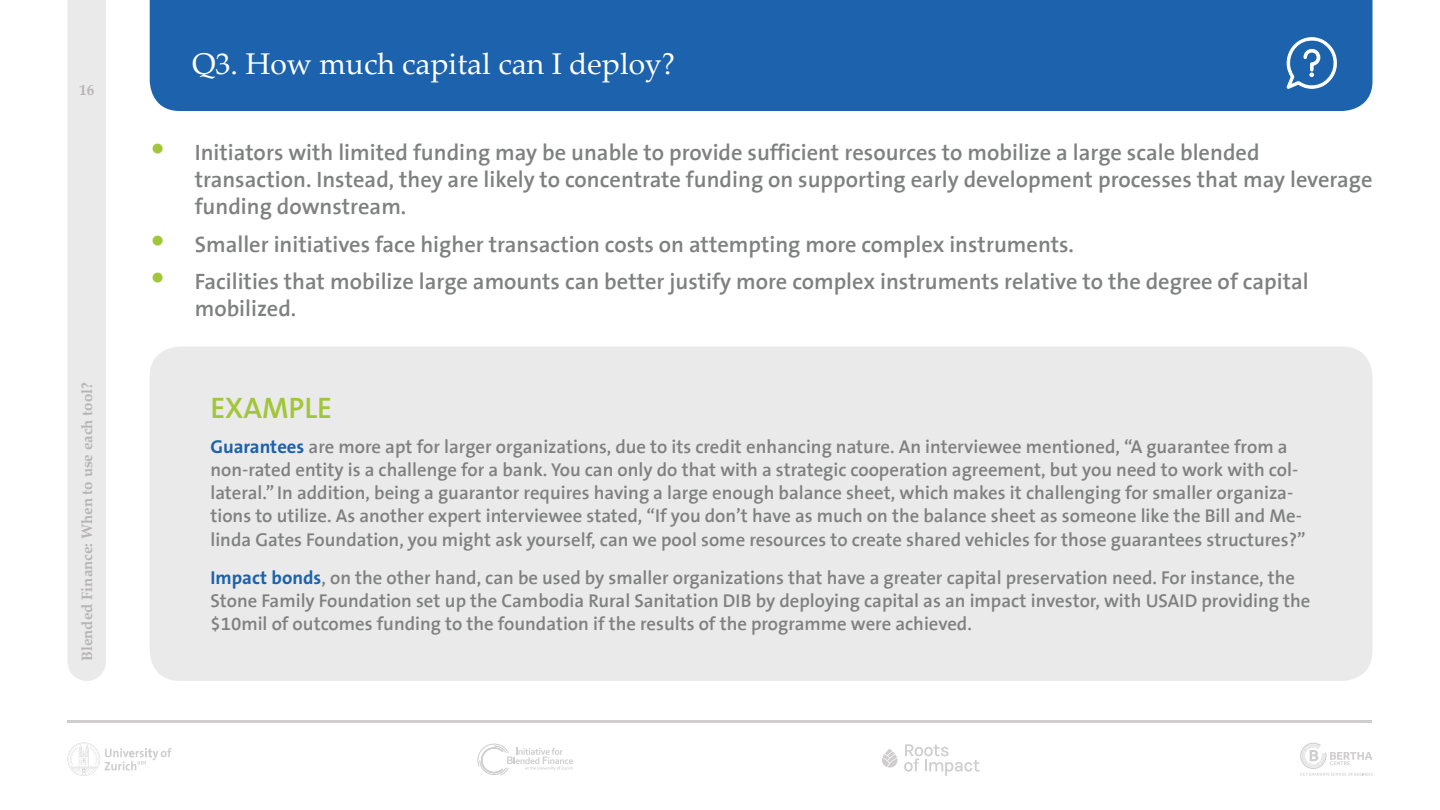
<style>
.page{position:relative;width:1440px;height:810px;background:#fff}
.page>*{position:absolute;margin:0;border:0;box-sizing:border-box;transform-origin:0 0}
.t1{font:30px "Palatino Linotype";color:#fff}
.t2{font:600 30px "The Sans B6";color:#a2c63a}
.t3{font:600 22.5px/27px "The Sans B6";color:#7f8080}
.t4{font:600 18.75px/23.2px "The Sans B6";color:#7f8080}
.t5{font:700 15px "Palatino Linotype";color:#b6b4b4}
.s1{font-size:37.5px;color:#a2c63a}
.s2{font-family:"The Sans B7";font-weight:700;color:#1c62ac}
</style>
<div class="page">
<svg style="left:68px;top:743px;width:104px;height:33px"></svg>
<svg style="left:477px;top:743px;width:96px;height:33px"></svg>
<svg style="left:904px;top:744px;width:76px;height:32px"></svg>
<svg style="left:882px;top:749px;width:16px;height:19px"></svg>
<svg style="left:1300px;top:743px;width:72px;height:33px"></svg>
<hr style="left:68px;top:721px;width:1304px;height:2px;background:#cfcdcd">
<div style="left:68px;top:0;width:38px;height:681px;background:#ebeaea"></div>
<div style="left:150px;top:0;width:1223px;height:111px;background:#1c62ac"></div>
<div style="left:150px;top:346px;width:1223px;height:335px;background:#ebeaea;border-radius:30px"></div>
<svg style="left:1287px;top:37px;width:51px;height:52px"></svg>
<p class="t5" style="left:79px;top:79px;width:16px">16</p>
<p class="t5" style="left:76px;top:661px;width:280px;rotate:-90deg">Blended Finance: When to use each tool?</p>
<h1 class="t1" style="left:192px;top:42px;width:485px">Q3. How much capital can I deploy?</h1>
<p class="t3" style="left:195px;top:140px;width:1179px;text-indent:-45px"><span class="s1">•</span> Initiators with limited funding may be unable to provide sufficient resources to mobilize a large scale blended transaction. Instead, they are likely to concentrate funding on supporting early development processes that may leverage funding downstream.</p>
<p class="t3" style="left:150px;top:232px;width:926px"><span class="s1">•</span> Smaller initiatives face higher transaction costs on attempting more complex instruments.</p>
<p class="t3" style="left:195px;top:269px;width:1116px;text-indent:-45px"><span class="s1">•</span> Facilities that mobilize large amounts can better justify more complex instruments relative to the degree of capital mobilized.</p>
<h1 class="t2" style="left:210px;top:393px;width:123px">EXAMPLE</h1>
<p class="t4" style="left:210px;top:435px;width:1097px"><span class="s2">Guarantees</span> are more apt for larger organizations, due to its credit enhancing nature. An interviewee mentioned, “A guarantee from a non-rated entity is a challenge for a bank. You can only do that with a strategic cooperation agreement, but you need to work with col&shy;lateral.” In addition, being a guarantor requires having a large enough balance sheet, which makes it challenging for smaller organiza&shy;tions to utilize. As another expert interviewee stated, “If you don’t have as much on the balance sheet as someone like the Bill and Me&shy;linda Gates Foundation, you might ask yourself, can we pool some resources to create shared vehicles for those guarantees structures?”</p>
<p class="t4" style="left:210px;top:566px;width:1102px"><span class="s2">Impact bonds</span>, on the other hand, can be used by smaller organizations that have a greater capital preservation need. For instance, the<br>Stone Family Foundation set up the Cambodia Rural Sanitation DIB by deploying capital as an impact investor, with USAID providing the $10mil of outcomes funding to the foundation if the results of the programme were achieved.</p>
</div>
